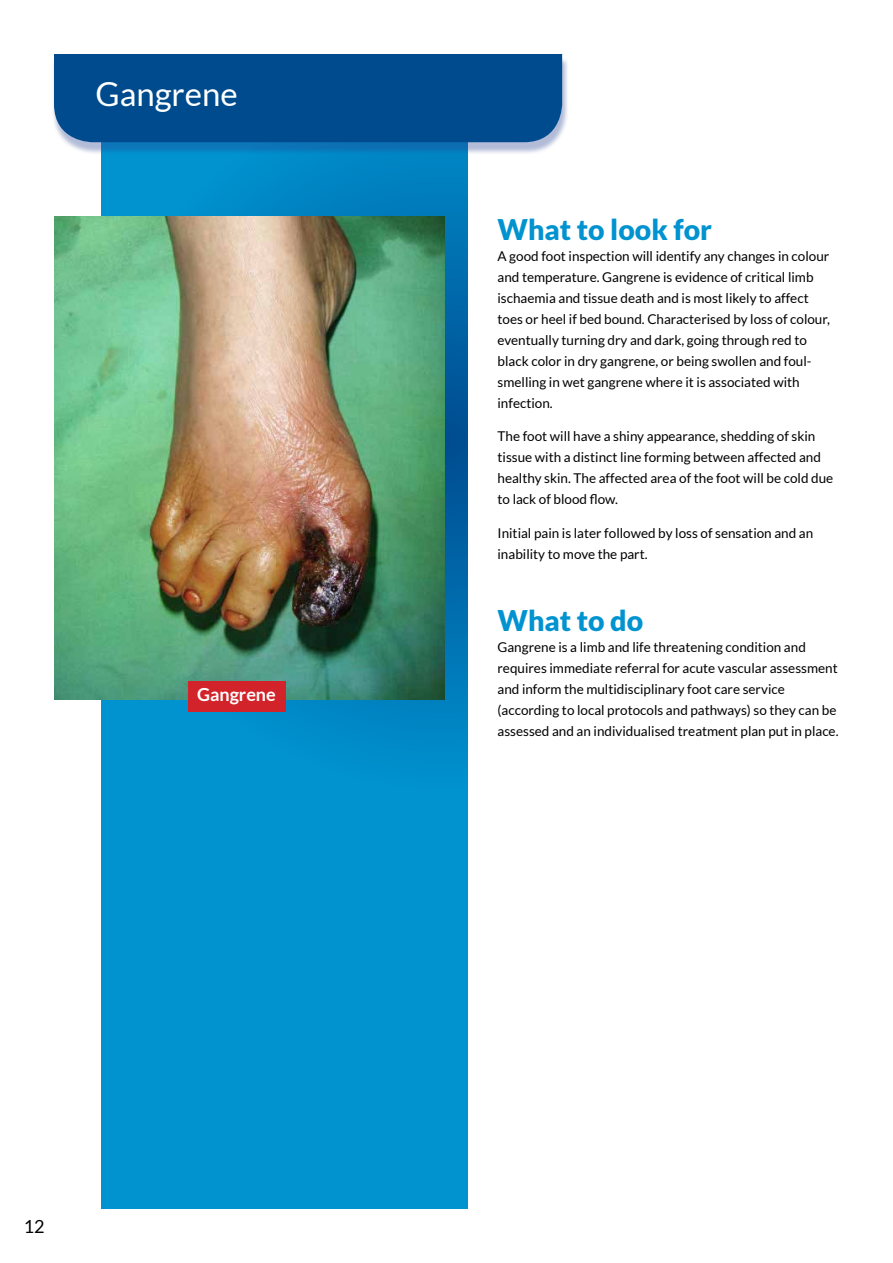
<style>
.page{position:relative;width:893px;height:1263px;background:#fff}
.page>*{position:absolute;margin:0;border:0;box-sizing:border-box;transform-origin:0 0}
.t1{font:33px "Lato";color:#fff}
.t2{font:900 28.5px "Lato";color:#0093d0}
.t3{font:700 18px "Lato";color:#fff}
.t4{font:18px "Lato";color:#000}
.t5{font:13.5px/21px "Lato";color:#000}
</style>
<div class="page">
<div style="left:101px;top:54px;width:367px;height:1155px;background:#0093d0"></div>
<svg style="left:101px;top:155px;width:367px;height:588px"></svg>
<div style="left:52px;top:58px;width:517px;height:97px;background:#25408f;opacity:.36"></div>
<div style="left:54px;top:54px;width:508px;height:88px;background:#004b8d"></div>
<img style="left:54px;top:217px;width:391px;height:483px">
<div style="left:189px;top:681px;width:97px;height:31px;background:#d2232a"></div>
<h1 class="t1" style="left:95px;top:76px;width:144px">Gangrene</h1>
<h3 class="t3" style="left:197px;top:684px;width:80px">Gangrene</h3>
<h3 class="t4" style="left:24px;top:1216px;width:22px">12</h3>
<h2 class="t2" style="left:497px;top:212px;width:216px">What to look for</h2>
<p class="t5" style="left:497px;top:245px;width:334px">A good foot inspection will identify any changes in colour and temperature. Gangrene is evidence of critical limb ischaemia and tissue death and is most likely to affect toes or heel if bed bound. Characterised by loss of colour, eventually turning dry and dark, going through red to black color in dry gangrene, or being swollen and foul&shy;smelling in wet gangrene where it is associated with infection.</p>
<p class="t5" style="left:497px;top:426px;width:337px">The foot will have a shiny appearance, shedding of skin tissue with a distinct line forming between affected and healthy skin. The affected area of the foot will be cold due to lack of blood flow.</p>
<p class="t5" style="left:497px;top:523px;width:317px">Initial pain is later followed by loss of sensation and an inability to move the part.</p>
<h2 class="t2" style="left:497px;top:604px;width:147px">What to do</h2>
<p class="t5" style="left:497px;top:637px;width:343px">Gangrene is a limb and life threatening condition and requires immediate referral for acute vascular assessment and inform the multidisciplinary foot care service (according to local protocols and pathways) so they can be assessed and an individualised treatment plan put in place.</p>
</div>
